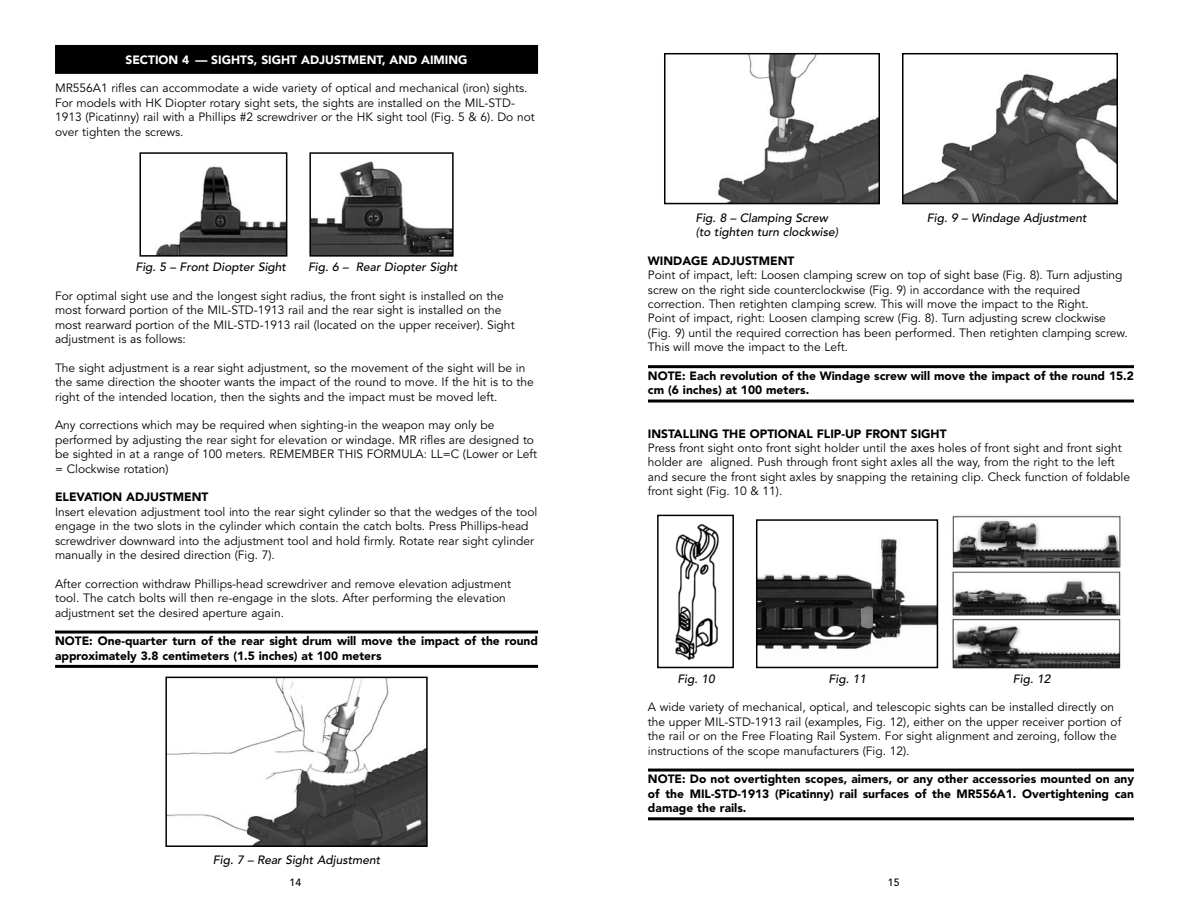
<style>
.page{position:relative;width:1188px;height:918px;background:#fff}
.page>*{position:absolute;margin:0;border:0;box-sizing:border-box;transform-origin:0 0}
.t1{font:12px/14.4px "Avenir";color:#000}
.t2{font:900 12px/14.4px "Avenir";color:#000}
.t3{font:italic 500 12px "Avenir";color:#000}
.t4{font:900 12px "Avenir";color:#fff}
.t5{font:500 10.5px "Avenir";color:#000}
</style>
<div class="page">
<div style="left:55px;top:45px;width:483px;height:18px;background:#000"></div>
<div style="left:55px;top:62px;width:483px;height:12px;background:#000"></div>
<hr style="left:55px;top:631px;width:483px;height:3px;background:#000">
<hr style="left:55px;top:665px;width:483px;height:3px;background:#000">
<img style="left:156px;top:166px;width:128px;height:88px">
<div style="left:140px;top:152px;width:147px;height:105px;border:2px solid #000"></div>
<img style="left:312px;top:161px;width:139px;height:93px">
<div style="left:309px;top:152px;width:145px;height:105px;border:2px solid #000"></div>
<img style="left:168px;top:680px;width:257px;height:164px">
<div style="left:165px;top:677px;width:263px;height:170px;border:2px solid #000"></div>
<hr style="left:648px;top:365px;width:486px;height:3px;background:#000">
<hr style="left:648px;top:400px;width:486px;height:3px;background:#000">
<hr style="left:648px;top:769px;width:486px;height:3px;background:#000">
<hr style="left:648px;top:817px;width:486px;height:3px;background:#000">
<img style="left:717px;top:56px;width:160px;height:145px">
<div style="left:664px;top:53px;width:216px;height:151px;border:2px solid #000"></div>
<img style="left:905px;top:74px;width:210px;height:127px">
<div style="left:902px;top:53px;width:216px;height:151px;border:2px solid #000"></div>
<img style="left:675px;top:523px;width:44px;height:137px">
<div style="left:657px;top:515px;width:77px;height:153px;border:2px solid #000"></div>
<img style="left:759px;top:538px;width:176px;height:111px">
<div style="left:756px;top:519px;width:182px;height:149px;border:2px solid #000"></div>
<img style="left:952px;top:515px;width:169px;height:153px">
<p class="t4" style="left:126px;top:52px;width:16px">Section</p>
<p class="t4" style="left:182px;top:52px;width:44px">4 — Sights</p>
<p class="t4" style="left:254px;top:52px;width:16px">, sight</p>
<p class="t4" style="left:301px;top:52px;width:34px">adjustment</p>
<p class="t4" style="left:382px;top:52px;width:18px">, and</p>
<p class="t4" style="left:421px;top:52px;width:9px">aiming</p>
<p class="t1" style="left:55px;top:81px;width:481px">MR556A1 rifles can accommodate a wide variety of optical and mechanical (iron) sights.<br>For models with HK Diopter rotary sight sets, the sights are installed on the MIL-STD-1913 (Picatinny) rail with a Phillips #2 screwdriver or the HK sight tool (Fig. 5 &amp; 6). Do not over tighten the screws.</p>
<p class="t3" style="left:135px;top:260px;width:152px">Fig. 5 – Front Diopter Sight</p>
<p class="t3" style="left:308px;top:260px;width:151px">Fig. 6 – Rear Diopter Sight</p>
<p class="t1" style="left:55px;top:289px;width:461px">For optimal sight use and the longest sight radius, the front sight is installed on the most forward portion of the MIL-STD-1913 rail and the rear sight is installed on the most rearward portion of the MIL-STD-1913 rail (located on the upper receiver). Sight adjustment is as follows:</p>
<p class="t1" style="left:55px;top:361px;width:480px">The sight adjustment is a rear sight adjustment, so the movement of the sight will be in the same direction the shooter wants the impact of the round to move. If the hit is to the right of the intended location, then the sights and the impact must be moved left.</p>
<p class="t1" style="left:55px;top:418px;width:484px">Any corrections which may be required when sighting-in the weapon may only be performed by adjusting the rear sight for elevation or windage. MR rifles are designed to be sighted in at a range of 100 meters. REMEMBER THIS FORMULA: LL=C (Lower or Left = Clockwise rotation)</p>
<p class="t2" style="left:55px;top:490px;width:155px">ELEVATION ADJUSTMENT</p>
<p class="t1" style="left:55px;top:505px;width:484px">Insert elevation adjustment tool into the rear sight cylinder so that the wedges of the tool engage in the two slots in the cylinder which contain the catch bolts. Press Phillips-head screwdriver downward into the adjustment tool and hold firmly. Rotate rear sight cylinder manually in the desired direction (Fig. 7).</p>
<p class="t1" style="left:55px;top:577px;width:458px">After correction withdraw Phillips-head screwdriver and remove elevation adjustment tool. The catch bolts will then re-engage in the slots. After performing the elevation adjustment set the desired aperture again.</p>
<p class="t2" style="left:55px;top:634px;width:485px">NOTE: One-quarter turn of the rear sight drum will move the impact of the round approximately 3.8 centimeters (1.5 inches) at 100 meters</p>
<p class="t3" style="left:213px;top:853px;width:169px">Fig. 7 – Rear Sight Adjustment</p>
<p class="t3" style="left:696px;top:211px;width:134px">Fig. 8 – Clamping Screw</p>
<p class="t3" style="left:927px;top:211px;width:161px">Fig. 9 – Windage Adjustment</p>
<p class="t3" style="left:696px;top:225px;width:144px">(to tighten turn clockwise)</p>
<p class="t2" style="left:648px;top:253px;width:148px">WINDAGE ADJUSTMENT</p>
<p class="t1" style="left:648px;top:268px;width:481px">Point of impact, left: Loosen clamping screw on top of sight base (Fig. 8). Turn adjusting screw on the right side counterclockwise (Fig. 9) in accordance with the required correction. Then retighten clamping screw. This will move the impact to the Right.<br>Point of impact, right: Loosen clamping screw (Fig. 8). Turn adjusting screw clockwise (Fig. 9) until the required correction has been performed. Then retighten clamping screw.<br>This will move the impact to the Left.</p>
<p class="t2" style="left:648px;top:369px;width:487px">NOTE: Each revolution of the Windage screw will move the impact of the round 15.2 cm (6 inches) at 100 meters.</p>
<p class="t2" style="left:648px;top:426px;width:300px">INSTALLING THE OPTIONAL FLIP-UP FRONT SIGHT</p>
<p class="t1" style="left:648px;top:441px;width:484px">Press front sight onto front sight holder until the axes holes of front sight and front sight holder are aligned. Push through front sight axles all the way, from the right to the left and secure the front sight axles by snapping the retaining clip. Check function of foldable front sight (Fig. 10 &amp; 11).</p>
<p class="t3" style="left:677px;top:672px;width:39px">Fig. 10</p>
<p class="t3" style="left:829px;top:672px;width:39px">Fig. 11</p>
<p class="t3" style="left:1013px;top:672px;width:39px">Fig. 12</p>
<p class="t1" style="left:648px;top:700px;width:475px">A wide variety of mechanical, optical, and telescopic sights can be installed directly on the upper MIL-STD-1913 rail (examples, Fig. 12), either on the upper receiver portion of the rail or on the Free Floating Rail System. For sight alignment and zeroing, follow the instructions of the scope manufacturers (Fig. 12).</p>
<p class="t2" style="left:648px;top:772px;width:488px;text-align:justify">NOTE: Do not overtighten scopes, aimers, or any other accessories mounted on any of the MIL-STD-1913 (Picatinny) rail surfaces of the MR556A1. Overtightening can damage the rails.</p>
<p class="t5" style="left:290px;top:876px;width:13px">14</p>
<p class="t5" style="left:888px;top:876px;width:13px">15</p>
</div>
